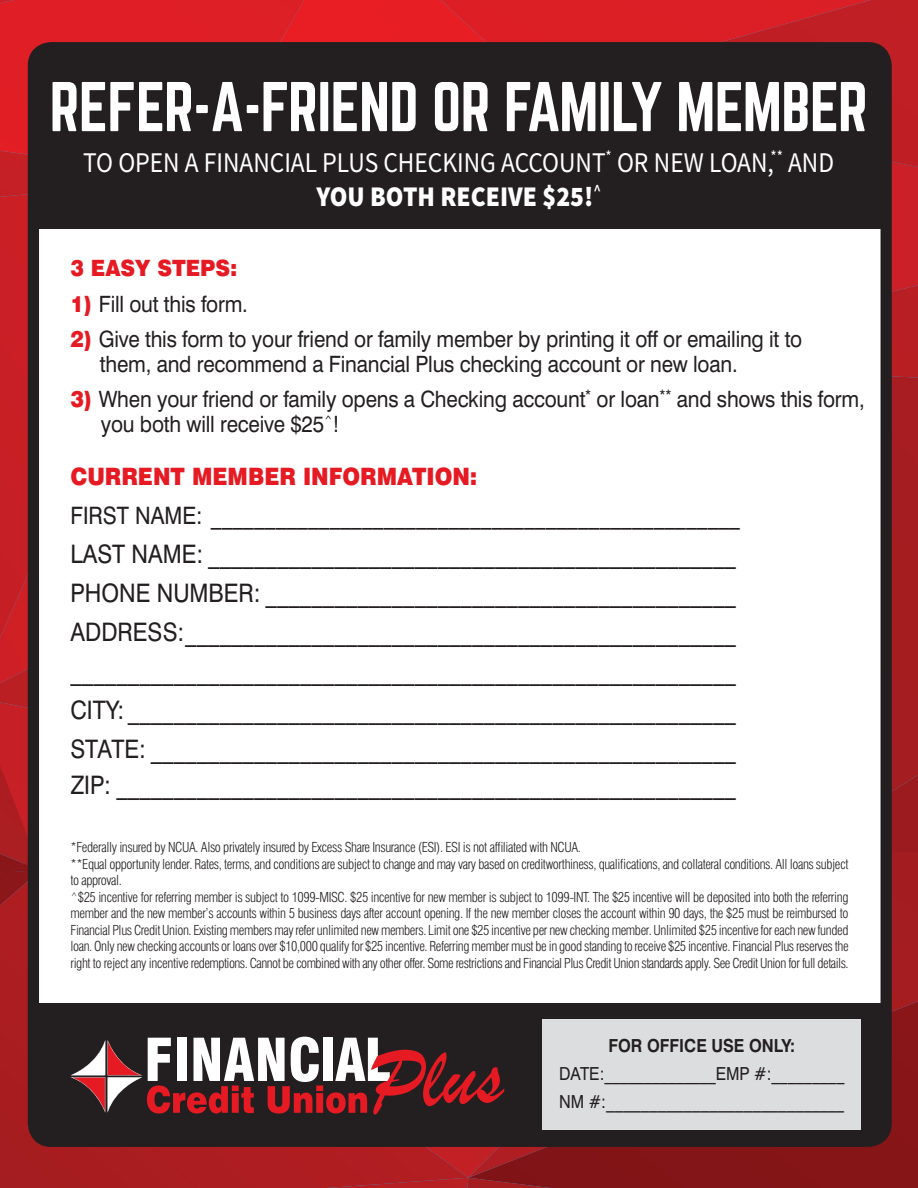
<style>
.page{position:relative;width:918px;height:1188px;background:#fff}
.page>*{position:absolute;margin:0;border:0;box-sizing:border-box;transform-origin:0 0}
.t1{font:61.5px "Norwester";letter-spacing:-.01em;color:#fff;scale:.95 1}
.t2{font:28.5px/34.2px "Source Sans Pro";color:#fff;text-align:center;scale:.9 1}
.t3{font:25.5px/39px "Swiss 721 BT";color:#231f20;scale:.9 1}
.t4{font:24px "Swiss 721 BT";color:#231f20;scale:.9 1}
.t5{font:900 24px "Swiss 721 BT";color:#e51a23;scale:.9 1}
.t6{font:22.5px/25.5px "Swiss 721 BT";letter-spacing:-.01em;color:#231f20;scale:.92 1}
.t7{font:900 22.5px "Swiss 721 BT";color:#e51a23;scale:.92 1}
.t8{font:19.2px "Swiss 721 BT";color:#231f20;scale:.9 1}
.t9{font:18px "Swiss 721 BT";color:#231f20;scale:.9 1}
.t10{font:700 18px "Swiss 721 BT";color:#231f20;scale:.9 1}
.t11{font:300 condensed 13.5px/16.5px "Swiss 721 BT";letter-spacing:-.03em;color:#231f20;text-align:justify;scale:.56 1}
.t12{font:300 condensed 13.5px/16.5px "Swiss 721 BT";letter-spacing:-.03em;color:#231f20}
.s1{font-weight:900}
.s2{font-weight:900;color:#e51a23}
.s3{font-size:18px}
</style>
<div class="page">
<div style="left:0;top:905px;width:468px;height:283px;background:#ab1d21"></div>
<div style="left:0;top:0;width:202px;height:178px;background:#df1f25"></div>
<svg style="left:0;top:0;width:14px;height:3px"></svg>
<div style="left:550px;top:1178px;width:368px;height:10px;background:#831417"></div>
<svg style="left:468px;top:855px;width:450px;height:323px;background:#8c1619"></svg>
<svg style="left:892px;top:378px;width:26px;height:477px;background:#a41c20"></svg>
<svg style="left:0;top:855px;width:28px;height:50px"></svg>
<div style="left:0;top:178px;width:28px;height:460px;background:#c81f25"></div>
<svg style="left:892px;top:167px;width:26px;height:195px;background:#c31f25"></svg>
<div style="left:871px;top:0;width:47px;height:167px;background:#c02025"></div>
<svg style="left:202px;top:0;width:239px;height:42px;background:#e31e24"></svg>
<svg style="left:441px;top:0;width:430px;height:42px;background:#d71f25"></svg>
<svg style="left:326px;top:1178px;width:224px;height:10px;background:#a51e22"></svg>
<div style="left:33px;top:48px;width:853px;height:1093px;background:#fff;border-radius:18px"></div>
<div style="left:28px;top:42px;width:864px;height:1105px;border:11px solid #231f20;border-radius:18px"></div>
<div style="left:37px;top:50px;width:850px;height:179px;background:#231f20"></div>
<div style="left:35px;top:1003px;width:850px;height:134px;background:#231f20"></div>
<div style="left:543px;top:1019px;width:318px;height:110px;background:#dcdddf"></div>
<svg style="left:70px;top:1037px;width:434px;height:78px"></svg>
<p class="t1" style="left:50px;top:77px;width:863px">REFER-A-FRIEND OR FAMILY MEMBER</p>
<p class="t2" style="left:83px;top:146px;width:836px">TO OPEN A FINANCIAL PLUS CHECKING ACCOUNT<sup>*</sup> OR NEW LOAN,<sup>**</sup> AND<br><span class="s1">YOU BOTH RECEIVE $25!</span><sup>^</sup></p>
<p class="t7" style="left:70px;top:255px;width:183px">3 EASY STEPS:</p>
<p class="t6" style="left:70px;top:291px;width:194px"><span class="s2">1)</span> Fill out this form.</p>
<p class="t6" style="left:100px;top:326px;width:765px;text-indent:-29px"><span class="s2">2)</span> Give this form to your friend or family member by printing it off or emailing it to them, and recommend a Financial Plus checking account or new loan.</p>
<p class="t6" style="left:101px;top:386px;width:832px;text-indent:-30px"><span class="s2">3)</span> When your friend or family opens a Checking account<sup>*</sup> or loan<sup>**</sup> and shows this form, you both will receive $25<sup>^</sup>!</p>
<p class="t5" style="left:70px;top:462px;width:454px">CURRENT MEMBER INFORMATION:</p>
<p class="t4" style="left:70px;top:501px;width:745px">FIRST NAME: _________________________________________________</p>
<p class="t3" style="left:70px;top:534px;width:741px">LAST NAME: ______________________________________________</p>
<p class="t3" style="left:70px;top:573px;width:741px">PHONE NUMBER: _________________________________________</p>
<p class="t3" style="left:70px;top:612px;width:741px">ADDRESS:________________________________________________</p>
<p class="t3" style="left:70px;top:651px;width:741px">__________________________________________________________</p>
<p class="t3" style="left:70px;top:690px;width:741px">CITY: _____________________________________________________<br>STATE: ___________________________________________________</p>
<p class="t3" style="left:70px;top:765px;width:741px">ZIP: ______________________________________________________</p>
<p class="t12" style="left:70px;top:839px;width:512px">*Federally insured by NCUA. Also privately insured by Excess Share Insurance (ESI). ESI is not affiliated with NCUA.</p>
<p class="t12" style="left:70px;top:856px;width:780px">**Equal opportunity lender. Rates, terms, and conditions are subject to change and may vary based on creditworthiness, qualifications, and collateral conditions. All loans subject to approval.</p>
<p class="t11" style="left:70px;top:889px;width:1391px">^$25 incentive for referring member is subject to 1099-MISC. $25 incentive for new member is subject to 1099-INT. The $25 incentive will be deposited into both the referring member and the new member’s accounts within 5 business days after account opening. If the new member closes the account within 90 days, the $25 must be reimbursed to Financial Plus Credit Union. Existing members may refer unlimited new members. Limit one $25 incentive per new checking member. Unlimited $25 incentive for each new funded loan. Only new checking accounts or loans over $10,000 qualify for $25 incentive. Referring member must be in good standing to receive $25 incentive. Financial Plus reserves the right to reject any incentive redemptions. Cannot be combined with any other offer. Some restrictions and Financial Plus Credit Union standards apply. See Credit Union for full details.</p>
<p class="t10" style="left:609px;top:1035px;width:209px">FOR OFFICE USE ONLY:</p>
<p class="t9" style="left:559px;top:1063px;width:319px">DATE:______________EMP #:_________</p>
<p class="t8" style="left:559px;top:1090px;width:318px"><span class="s3">NM #:</span>____________________________</p>
</div>
